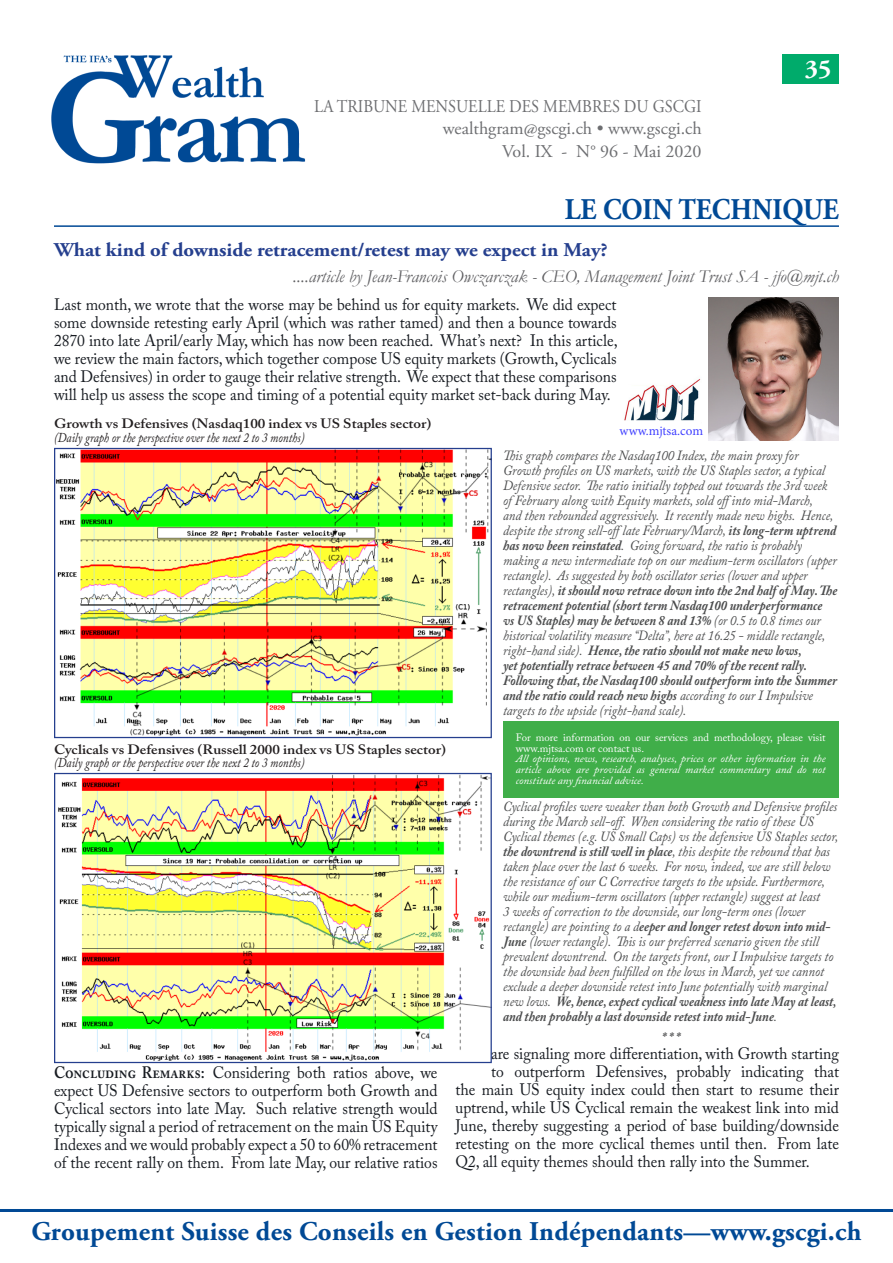
<style>
.page{position:relative;width:893px;height:1263px;background:#fff}
.page>*{position:absolute;margin:0;border:0;box-sizing:border-box;transform-origin:0 0}
.Upper_Right{font:700 30px "Adobe Garamond Pro";color:#004995;scale:.9 1}
.Upper_Right-2{font:700 27px "Adobe Garamond Pro";letter-spacing:.01em;color:#004995}
.Upper_Right-3{font:700 25.5px "Adobe Garamond Pro";color:#fff}
.Upper_Right-4{font:700 19.5px "Adobe Garamond Pro";color:#253f8e;scale:1.06 1}
.Upper_Right-5{font:italic 18px "Garamond";color:#5f5f62}
.Upper_Right-6{font:18px "Adobe Garamond Pro";color:#6d6e71}
.Upper_Right-7{font:18px "Adobe Garamond Pro";color:#6d6e71;scale:.9 1}
.Body_2{font:16.5px/18px "Adobe Caslon Pro";color:#171b21;text-align:justify;scale:.94 1}
.Upper_Right-8{font:italic 14.1px/15px "Adobe Caslon Pro";color:#4b4c4d;scale:.91 1}
.Upper_Right-9{font:italic 700 14.1px "Adobe Caslon Pro";color:#4b4c4d}
.t1{font:600 13.5px "Adobe Caslon Pro";color:#231f20;scale:1.11 1}
.t2{font:italic 13.5px "Adobe Caslon Pro";color:#231f20;scale:.83 1}
.t3{font:13.05px "Minion Pro";color:#4040ff}
.t4{font:italic 10.65px/10.6px "Adobe Caslon Pro";color:#fff;text-align:justify}
.t5{font:10.65px/10.6px "Adobe Caslon Pro";color:#fff}
.s1{font-weight:600}
.s2{font-weight:700}
</style>
<div class="page">
<img style="left:51px;top:55px;width:255px;height:109px">
<div style="left:782px;top:54px;width:57px;height:29px;background:#00ab6b"></div>
<hr style="left:54px;top:225px;width:785px;height:2px;background:#004995">
<hr style="left:0;top:1209px;width:893px;height:3px;background:#004995">
<img style="left:624px;top:378px;width:77px;height:43px">
<img style="left:708px;top:298px;width:131px;height:142px">
<div style="left:503px;top:721px;width:336px;height:77px;background:#40ae49"></div>
<img style="left:56px;top:450px;width:434px;height:286px">
<div style="left:54px;top:448px;width:438px;height:290px;border:1px solid #253f8e"></div>
<img style="left:58px;top:775px;width:432px;height:286px">
<div style="left:54px;top:773px;width:438px;height:290px;border:1px solid #253f8e"></div>
<p class="Upper_Right-7" style="left:314px;top:95px;width:432px">LA TRIBUNE MENSUELLE DES MEMBRES DU GSCGI</p>
<p class="Upper_Right-6" style="left:443px;top:118px;width:260px">wealthgram@gscgi.ch • www.gscgi.ch</p>
<p class="Upper_Right-6" style="left:502px;top:140px;width:201px">Vol. IX - N° 96 - Mai 2020</p>
<p class="Upper_Right-3" style="left:805px;top:54px;width:28px">35</p>
<p class="Upper_Right" style="left:565px;top:192px;width:306px">LE COIN TECHNIQUE</p>
<p class="Upper_Right-4" style="left:54px;top:239px;width:524px">What kind of downside retracement/retest may we expect in May?</p>
<p class="Upper_Right-5" style="left:293px;top:264px;width:548px">....article by Jean-Francois Owczarczak - CEO, Management Joint Trust SA - jfo@mjt.ch</p>
<p class="Body_2" style="left:54px;top:295px;width:601px">Last month, we wrote that the worse may be behind us for equity markets. We did expect some downside retesting early April (which was rather tamed) and then a bounce towards 2870 into late April/early May, which has now been reached. What’s next? In this article, we review the main factors, which together compose US equity markets (Growth, Cyclicals and Defensives) in order to gauge their relative strength. We expect that these comparisons will help us assess the scope and timing of a potential equity market set-back during May.</p>
<p class="t1" style="left:54px;top:416px;width:342px">Growth vs Defensives (Nasdaq100 index vs US Staples sector)</p>
<p class="t2" style="left:54px;top:429px;width:304px">(Daily graph or the perspective over the next 2 to 3 months)</p>
<p class="t1" style="left:54px;top:741px;width:355px">Cyclicals vs Defensives (Russell 2000 index vs US Staples sector)</p>
<p class="t2" style="left:54px;top:755px;width:304px">(Daily graph or the perspective over the next 2 to 3 months)</p>
<p class="Body_2" style="left:54px;top:1063px;width:409px"><span class="s1">Concluding Remarks:</span> Considering both ratios above, we expect US Defensive sectors to outperform both Growth and Cyclical sectors into late May. Such relative strength would typically signal a period of retracement on the main US Equity Indexes and we would probably expect a 50 to 60% retracement of the recent rally on them. From late May, our relative ratios</p>
<p class="t3" style="left:619px;top:422px;width:85px">www.mjtsa.com</p>
<p class="Upper_Right-8" style="left:503px;top:448px;width:369px">This graph compares the Nasdaq100 Index, the main proxy for Growth profiles on US markets, with the US Staples sector, a typical Defensive sector. The ratio initially topped out towards the 3rd week of February along with Equity markets, sold offinto mid-March,<br>and then rebounded aggressively. It recently made new highs. Hence, despite the strong sell-offlate February/March, <span class="s2">its long-term uptrend has now been reinstated</span>. Going forward, the ratio is probably making a new intermediate top on our medium-term oscillators (upper rectangle). As suggested by both oscillator series (lower and upper rectangles), <span class="s2">it should now retrace down into the 2nd half of May. The retracement potential (short term Nasdaq100 underperformance<br>vs US Staples) may be between 8 and 13%</span> (or 0.5 to 0.8 times our historical volatility measure “Delta”, here at 16.25 - middle rectangle, right-hand side). <span class="s2">Hence, the ratio should not make new lows,<br>yet potentially retrace between 45 and 70% of the recent rally.<br>Following that, the Nasdaq100 should outperform into the Summer and the ratio could reach new highs</span> according to our I Impulsive targets to the upside (right-hand scale).</p>
<p class="t5" style="left:516px;top:732px;width:311px">For more information on our services and methodology, please visit www.mjtsa.com or contact us.</p>
<p class="t4" style="left:516px;top:753px;width:311px">All opinions, news, research, analyses, prices or other information in the article above are provided as general market commentary and do not constitute any financial advice.</p>
<p class="Upper_Right-8" style="left:503px;top:799px;width:370px">Cyclical profiles were weaker than both Growth and Defensive profiles during the March sell-off. When considering the ratio of these US Cyclical themes (e.g. US Small Caps) vs the defensive US Staples sector, <span class="s2">the downtrend is still well in place</span>, this despite the rebound that has taken place over the last 6 weeks. For now, indeed, we are still below the resistance of our C Corrective targets to the upside. Furthermore, while our medium-term oscillators (upper rectangle) suggest at least<br>3 weeks of correction to the downside, our long-term ones (lower rectangle) are pointing to a d<span class="s2">eeper and longer retest down into mid-June</span> (lower rectangle). This is our preferred scenario given the still prevalent downtrend. On the targets front, our I Impulsive targets to the downside had been fulfilled on the lows in March, yet we cannot exclude a deeper downside retest into June potentially with marginal new lows. <span class="s2">We, hence, expect cyclical weakness into late May at least, and then probably a last downside retest into mid-June</span>.</p>
<p class="Upper_Right-9" style="left:662px;top:1029px;width:20px">* * *</p>
<p class="Body_2" style="left:491px;top:1044px;width:371px">are signaling more differentiation, with Growth starting</p>
<p class="Body_2" style="left:491px;top:1062px;width:371px">to outperform Defensives, probably indicating that</p>
<p class="Body_2" style="left:455px;top:1080px;width:409px">the main US equity index could then start to resume their</p>
<p class="Body_2" style="left:455px;top:1098px;width:409px">uptrend, while US Cyclical remain the weakest link into mid</p>
<p class="Body_2" style="left:455px;top:1116px;width:409px">June, thereby suggesting a period of base building/downside</p>
<p class="Body_2" style="left:455px;top:1134px;width:409px">retesting on the more cyclical themes until then. From late</p>
<p class="Body_2" style="left:455px;top:1152px;width:379px">Q2, all equity themes should then rally into the Summer.</p>
<p class="Upper_Right-2" style="left:32px;top:1216px;width:831px">Groupement Suisse des Conseils en Gestion Indépendants—www.gscgi.ch</p>
</div>
